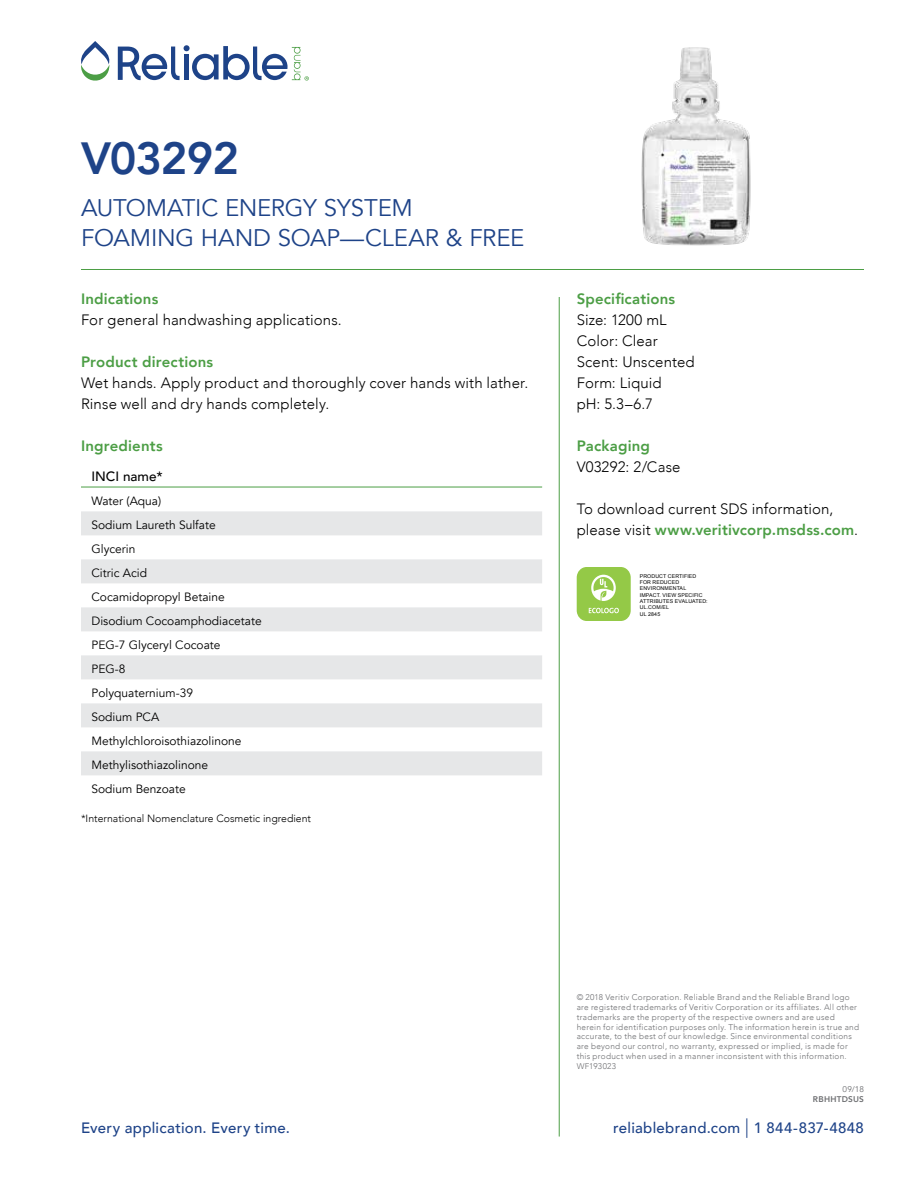
<style>
.page{position:relative;width:918px;height:1188px;background:#fff}
.page>*{position:absolute;margin:0;border:0;box-sizing:border-box;transform-origin:0 0}
.t1{font:800 45px "Avenir";letter-spacing:-.02em;color:#1e4388}
.t2{font:24px/30px "Avenir";letter-spacing:-.01em;color:#1e4388}
.t3{font:300 15px/21px "Avenir";letter-spacing:.01em;color:#000}
.t4{font:800 15px "Avenir";letter-spacing:.01em;color:#4c9e45}
.t5{font:500 15px "Avenir";letter-spacing:.02em;color:#1e4388}
.t6{font:500 13.5px "Avenir";color:#000}
.t7{font:12px/24px "Avenir";color:#000}
.t8{font:300 10.5px "Avenir";color:#000}
.t9{font:300 8.25px/9.9px "Avenir";letter-spacing:.035em;color:#6d6e71}
.t10{font:800 8.25px "Avenir";letter-spacing:.03em;color:#6d6e71}
.t11{font:8.25px "Avenir";color:#6d6e71}
.t12{font:5.25px/6.3px "Arial";letter-spacing:.025em;color:#000}
.s1{font-weight:800;color:#4c9e45}
.s2{font-weight:300;font-size:19.5px}
</style>
<div class="page">
<svg style="left:81px;top:41px;width:29px;height:40px"></svg>
<svg style="left:118px;top:45px;width:191px;height:36px"></svg>
<hr style="left:81px;top:269px;width:783px;height:1px;background:#4c9e45">
<hr style="left:559px;top:297px;width:1px;height:840px;background:#4c9e45">
<img style="left:641px;top:47px;width:110px;height:199px">
<svg style="left:81px;top:511px;width:461px;height:264px;fill:#e6e7e8"></svg>
<hr style="left:81px;top:487px;width:461px;height:1px;background:#4c9e45">
<div style="left:577px;top:567px;width:54px;height:54px;background:#94c947;border-radius:10px"></div>
<svg style="left:591px;top:575px;width:25px;height:26px"></svg>
<svg style="left:589px;top:608px;width:30px;height:5px"></svg>
<h1 class="t1" style="left:81px;top:123px;width:160px">V03292</h1>
<h2 class="t2" style="left:81px;top:193px;width:445px">AUTOMATIC ENERGY SYSTEM<br>FOAMING HAND SOAP—CLEAR &amp; FREE</h2>
<h3 class="t4" style="left:81px;top:287px;width:79px">Indications</h3>
<h3 class="t3" style="left:81px;top:309px;width:262px">For general handwashing applications.</h3>
<h3 class="t4" style="left:81px;top:350px;width:134px">Product directions</h3>
<h3 class="t3" style="left:81px;top:372px;width:449px">Wet hands. Apply product and thoroughly cover hands with lather.<br>Rinse well and dry hands completely.</h3>
<h3 class="t4" style="left:81px;top:434px;width:83px">Ingredients</h3>
<h3 class="t6" style="left:92px;top:465px;width:73px">INCI name*</h3>
<p class="t7" style="left:92px;top:489px;width:172px">Water (Aqua)<br>Sodium Laureth Sulfate<br>Glycerin<br>Citric Acid<br>Cocamidopropyl Betaine<br>Disodium Cocoamphodiacetate<br>PEG-7 Glyceryl Cocoate<br>PEG-8<br>Polyquaternium-39<br>Sodium PCA<br>Methylchloroisothiazolinone<br>Methylisothiazolinone<br>Sodium Benzoate</p>
<p class="t8" style="left:81px;top:812px;width:232px">*International Nomenclature Cosmetic ingredient</p>
<h3 class="t4" style="left:577px;top:287px;width:100px">Specifications</h3>
<h3 class="t3" style="left:577px;top:309px;width:120px">Size: 1200 mL<br>Color: Clear<br>Scent: Unscented<br>Form: Liquid<br>pH: 5.3–6.7</h3>
<h3 class="t4" style="left:577px;top:434px;width:75px">Packaging</h3>
<h3 class="t3" style="left:577px;top:456px;width:105px">V03292: 2/Case</h3>
<h3 class="t3" style="left:577px;top:498px;width:283px">To download current SDS information, please visit <span class="s1">www.veritivcorp.msdss.com</span>.</h3>
<p class="t12" style="left:640px;top:573px;width:69px">PRODUCT CERTIFIED<br>FOR REDUCED<br>ENVIRONMENTAL<br>IMPACT. VIEW SPECIFIC<br>ATTRIBUTES EVALUATED:<br>UL.COM/EL<br>UL 2845</p>
<p class="t9" style="left:577px;top:992px;width:284px">© 2018 Veritiv Corporation. Reliable Brand and the Reliable Brand logo are registered trademarks of Veritiv Corporation or its affiliates. All other trademarks are the property of the respective owners and are used herein for identification purposes only. The information herein is true and accurate, to the best of our knowledge. Since environmental conditions are beyond our control, no warranty, expressed or implied, is made for this product when used in a manner inconsistent with this information.<br>WF193023</p>
<p class="t11" style="left:843px;top:1084px;width:23px">09/18</p>
<p class="t10" style="left:813px;top:1093px;width:53px">RBHHTDSUS</p>
<h3 class="t5" style="left:81px;top:1115px;width:211px">Every application. Every time.</h3>
<h3 class="t5" style="left:613px;top:1115px;width:252px">reliablebrand.com <span class="s2">|</span> 1 844-837-4848</h3>
</div>
